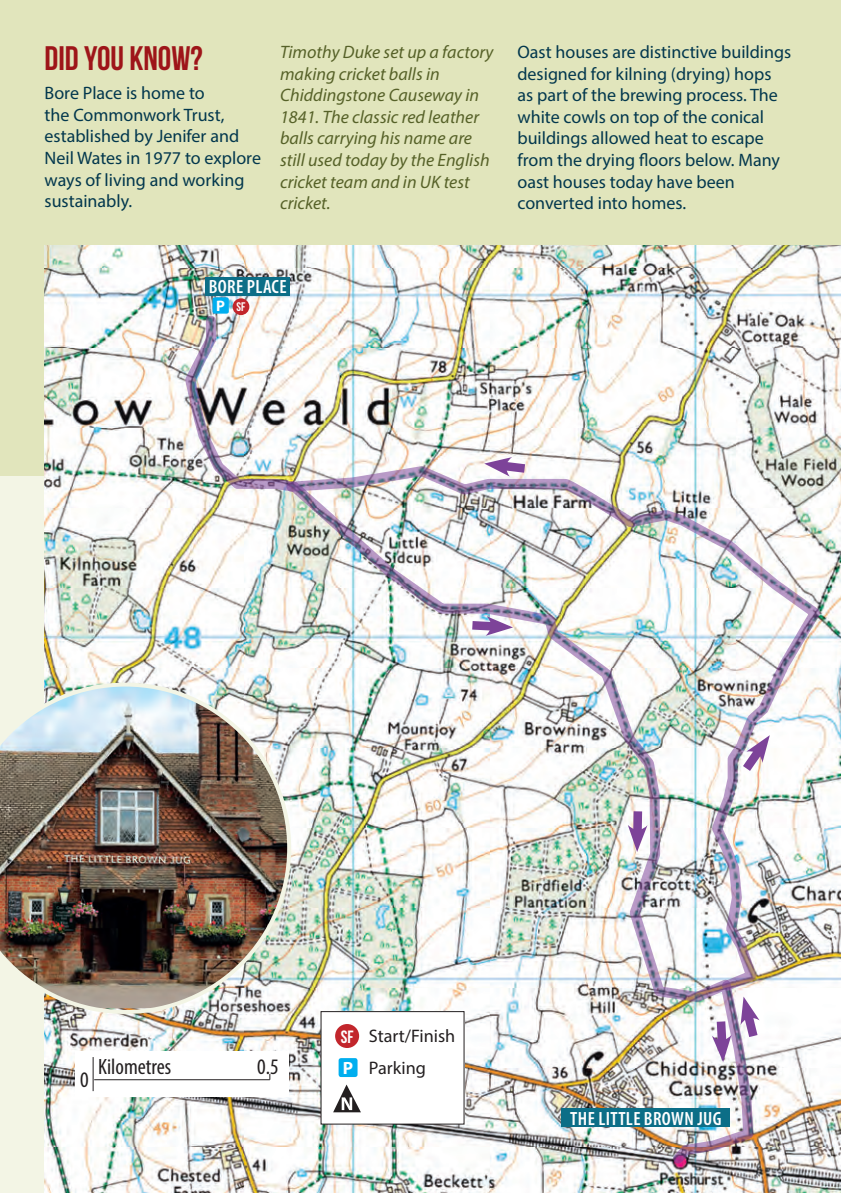
<style>
.page{position:relative;width:841px;height:1193px;background:#fff}
.page>*{position:absolute;margin:0;border:0;box-sizing:border-box;transform-origin:0 0}
.t1{font:700 34px "Bebas Neue";color:#9e1519}
.t2{font:condensed 22.2px "Myriad Pro";color:#231f20}
.t3{font:600 condensed 19.2px "Myriad Pro";letter-spacing:.02em;color:#fff}
.t4{font:18.2px "Myriad Pro";color:#231f20}
.t5{font:18px/21.6px "Myriad Pro";color:#02374d}
.t6{font:italic 18px/21.6px "Myriad Pro";color:#566128}
.t7{font:700 17.8px "Bebas Neue";color:#fff}
.t8{font:700 17.8px "Myriad Pro";color:#fff}
.t9{font:700 15.2px "Myriad Pro";color:#fff}
.t10{font:700 12.4px "Bebas Neue";color:#fff}
</style>
<div class="page">
<div style="left:0;top:0;width:840px;height:475px;background:#e1e5bc"></div>
<img style="left:45px;top:246px;width:795px;height:947px">
<img style="left:183px;top:314px;width:572px;height:852px">
<img style="left:284px;top:464px;width:537px;height:529px">
<img style="left:0;top:683px;width:291px;height:331px">
<svg style="left:734px;top:735px;width:38px;height:45px"></svg>
<svg style="left:484px;top:456px;width:50px;height:22px"></svg>
<svg style="left:463px;top:616px;width:50px;height:20px"></svg>
<div style="left:633px;top:811px;width:9px;height:25px;background:#7d4399"></div>
<svg style="left:627px;top:825px;width:20px;height:27px"></svg>
<svg style="left:711px;top:997px;width:52px;height:65px"></svg>
<div style="left:321px;top:1012px;width:143px;height:112px;background:#fff"></div>
<div style="left:320px;top:1011px;width:144px;height:114px;border:1px solid #231f20"></div>
<div style="left:335px;top:1024px;width:24px;height:24px;background:#c2262c;border-radius:50%"></div>
<svg style="left:333px;top:1085px;width:28px;height:27px"></svg>
<div style="left:338px;top:1058px;width:19px;height:19px;background:#00aeef;border-radius:2px"></div>
<div style="left:75px;top:1051px;width:213px;height:46px;background:#fff"></div>
<hr style="left:93px;top:1057px;width:1px;height:34px;background:#231f20">
<hr style="left:94px;top:1079px;width:176px;height:1px;background:#231f20">
<div style="left:232px;top:298px;width:17px;height:17px;background:#c2262c;border-radius:50%"></div>
<div style="left:212px;top:297px;width:17px;height:17px;background:#00aeef;border-radius:2px"></div>
<div style="left:205px;top:277px;width:85px;height:18px;background:#0c6e87"></div>
<div style="left:561px;top:1109px;width:169px;height:18px;background:#0c6e87"></div>
<svg style="left:837px;top:1188px;width:4px;height:5px"></svg>
<p class="t1" style="left:45px;top:40px;width:160px">DID YOU KNOW?</p>
<p class="t5" style="left:45px;top:82px;width:218px">Bore Place is home to<br>the Commonwork Trust, established by Jenifer and<br>Neil Wates in 1977 to explore ways of living and working sustainably.</p>
<p class="t6" style="left:280px;top:41px;width:215px">Timothy Duke set up a factory making cricket balls in<br>Chiddingstone Causeway in<br>1841. The classic red leather balls carrying his name are still used today by the English cricket team and in UK test cricket.</p>
<p class="t5" style="left:517px;top:41px;width:275px">Oast houses are distinctive buildings designed for kilning (drying) hops as part of the brewing process. The white cowls on top of the conical buildings allowed heat to escape from the drying floors below. Many oast houses today have been converted into homes.</p>
<p class="t3" style="left:209px;top:276px;width:79px">BORE PLACE</p>
<p class="t9" style="left:216px;top:296px;width:10px">P</p>
<p class="t10" style="left:236px;top:300px;width:10px">SF</p>
<p class="t2" style="left:80px;top:1066px;width:10px">0</p>
<p class="t7" style="left:340px;top:1027px;width:14px">SF</p>
<p class="t4" style="left:368px;top:1024px;width:88px">Start/Finish</p>
<p class="t2" style="left:98px;top:1053px;width:75px">Kilometres</p>
<p class="t8" style="left:343px;top:1056px;width:12px">P</p>
<p class="t4" style="left:368px;top:1057px;width:59px">Parking</p>
<p class="t2" style="left:257px;top:1053px;width:23px">0.5</p>
<p class="t3" style="left:570px;top:1108px;width:153px">THE LITTLE BROWN JUG</p>
</div>
